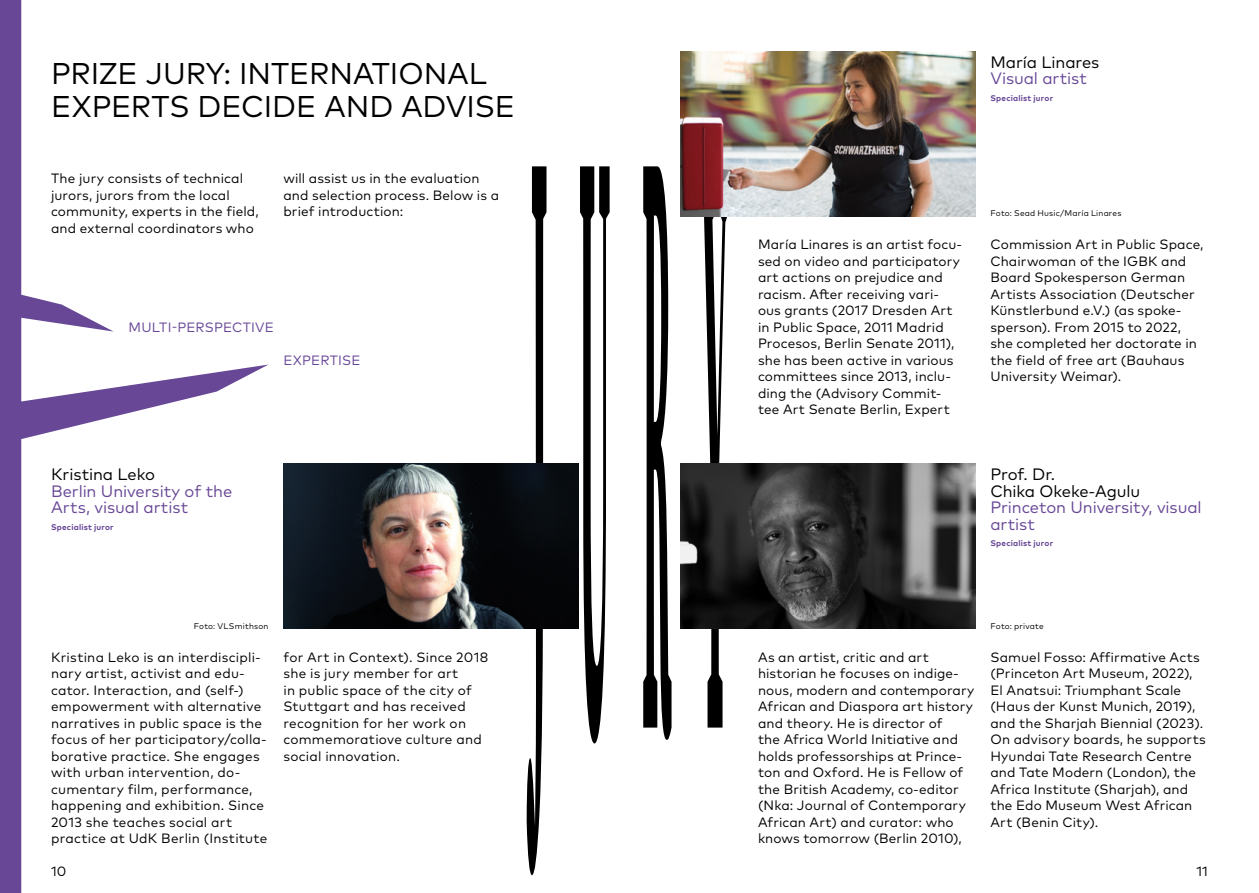
<style>
.page{position:relative;width:1259px;height:893px;background:#fff}
.page>*{position:absolute;margin:0;border:0;box-sizing:border-box;transform-origin:0 0}
.t1{font:30px/33px "Mark Pro";color:#000}
.t2{font:16.5px/16.5px "Mark Pro";letter-spacing:-.005em;color:#674796}
.t3{font:16.5px/16.5px "Mark Pro";letter-spacing:-.005em;color:#000}
.t4{font:13.5px/16.5px "Mark Pro";letter-spacing:.01em;color:#000}
.t5{font:13.5px "Mark Pro";letter-spacing:.015em;color:#674796}
.t6{font:8.25px "Mark Pro";letter-spacing:.02em;color:#000}
.t7{font:700 8.25px "Mark Pro";letter-spacing:.025em;color:#674796}
</style>
<div class="page">
<svg style="left:526px;top:166px;width:20px;height:709px"></svg>
<svg style="left:580px;top:166px;width:29px;height:577px"></svg>
<svg style="left:643px;top:166px;width:28px;height:574px"></svg>
<svg style="left:701px;top:216px;width:27px;height:512px"></svg>
<img style="left:283px;top:464px;width:295px;height:165px">
<img style="left:680px;top:464px;width:295px;height:165px">
<img style="left:680px;top:51px;width:295px;height:165px">
<svg style="left:0;top:0;width:268px;height:893px"></svg>
<h1 class="t1" style="left:51px;top:55px;width:465px">PRIZE JURY: INTERNATIONAL<br>EXPERTS DECIDE AND ADVISE</h1>
<p class="t4" style="left:51px;top:169px;width:209px">The jury consists of technical jurors, jurors from the local community, experts in the field, and external coordinators who</p>
<p class="t4" style="left:283px;top:169px;width:217px">will assist us in the evaluation and selection process. Below is a brief introduction:</p>
<p class="t5" style="left:129px;top:317px;width:147px">MULTI-PERSPECTIVE</p>
<p class="t5" style="left:283px;top:350px;width:79px">EXPERTISE</p>
<p class="t3" style="left:51px;top:465px;width:105px">Kristina Leko</p>
<p class="t2" style="left:51px;top:481px;width:183px">Berlin University of the<br>Arts, visual artist</p>
<p class="t7" style="left:51px;top:520px;width:64px">Specialist juror</p>
<p class="t3" style="left:990px;top:52px;width:110px">María Linares</p>
<p class="t2" style="left:990px;top:69px;width:98px">Visual artist</p>
<p class="t7" style="left:990px;top:91px;width:64px">Specialist juror</p>
<p class="t4" style="left:758px;top:235px;width:206px">María Linares is an artist focu&shy;sed on video and participatory art actions on prejudice and racism. After receiving vari&shy;ous grants (2017 Dresden Art in Public Space, 2011 Madrid<br>Procesos, Berlin Senate 2011), she has been active in various committees since 2013, inclu&shy;ding the (Advisory Commit&shy;tee Art Senate Berlin, Expert</p>
<p class="t6" style="left:990px;top:207px;width:132px">Foto: Sead Husic/María Linares</p>
<p class="t4" style="left:990px;top:235px;width:215px">Commission Art in Public Space,<br>Chairwoman of the IGBK and<br>Board Spokesperson German<br>Artists Association (Deutscher<br>Künstlerbund e.V.) (as spoke&shy;sperson). From 2015 to 2022, she completed her doctorate in the field of free art (Bauhaus<br>University Weimar).</p>
<p class="t3" style="left:990px;top:465px;width:151px">Prof. Dr.<br>Chika Okeke-Agulu</p>
<p class="t2" style="left:990px;top:498px;width:213px">Princeton University, visual artist</p>
<p class="t7" style="left:990px;top:537px;width:64px">Specialist juror</p>
<p class="t6" style="left:194px;top:619px;width:76px">Foto: VLSmithson</p>
<p class="t6" style="left:990px;top:619px;width:55px">Foto: private</p>
<p class="t4" style="left:51px;top:647px;width:218px">Kristina Leko is an interdiscipli&shy;nary artist, activist and edu&shy;cator. Interaction, and (self-) empowerment with alternative narratives in public space is the focus of her participatory/colla&shy;borative practice. She engages with urban intervention, do&shy;cumentary film, performance, happening and exhibition. Since<br>2013 she teaches social art practice at UdK Berlin (Institute</p>
<p class="t4" style="left:283px;top:647px;width:206px">for Art in Context). Since 2018 she is jury member for art<br>in public space of the city of<br>Stuttgart and has received recognition for her work on commemoratiove culture and social innovation.</p>
<p class="t4" style="left:758px;top:647px;width:218px">As an artist, critic and art historian he focuses on indige&shy;nous, modern and contemporary<br>African and Diaspora art history and theory. He is director of<br>the Africa World Initiative and holds professorships at Prince&shy;ton and Oxford. He is Fellow of the British Academy, co-editor (Nka: Journal of Contemporary<br>African Art) and curator: who knows tomorrow (Berlin 2010),</p>
<p class="t4" style="left:990px;top:647px;width:217px">Samuel Fosso: Affirmative Acts (Princeton Art Museum, 2022),<br>El Anatsui: Triumphant Scale (Haus der Kunst Munich, 2019), and the Sharjah Biennial (2023).<br>On advisory boards, he supports<br>Hyundai Tate Research Centre and Tate Modern (London), the<br>Africa Institute (Sharjah), and the Edo Museum West African<br>Art (Benin City).</p>
<p class="t4" style="left:51px;top:862px;width:17px">10</p>
<p class="t4" style="left:1196px;top:862px;width:13px">11</p>
</div>
